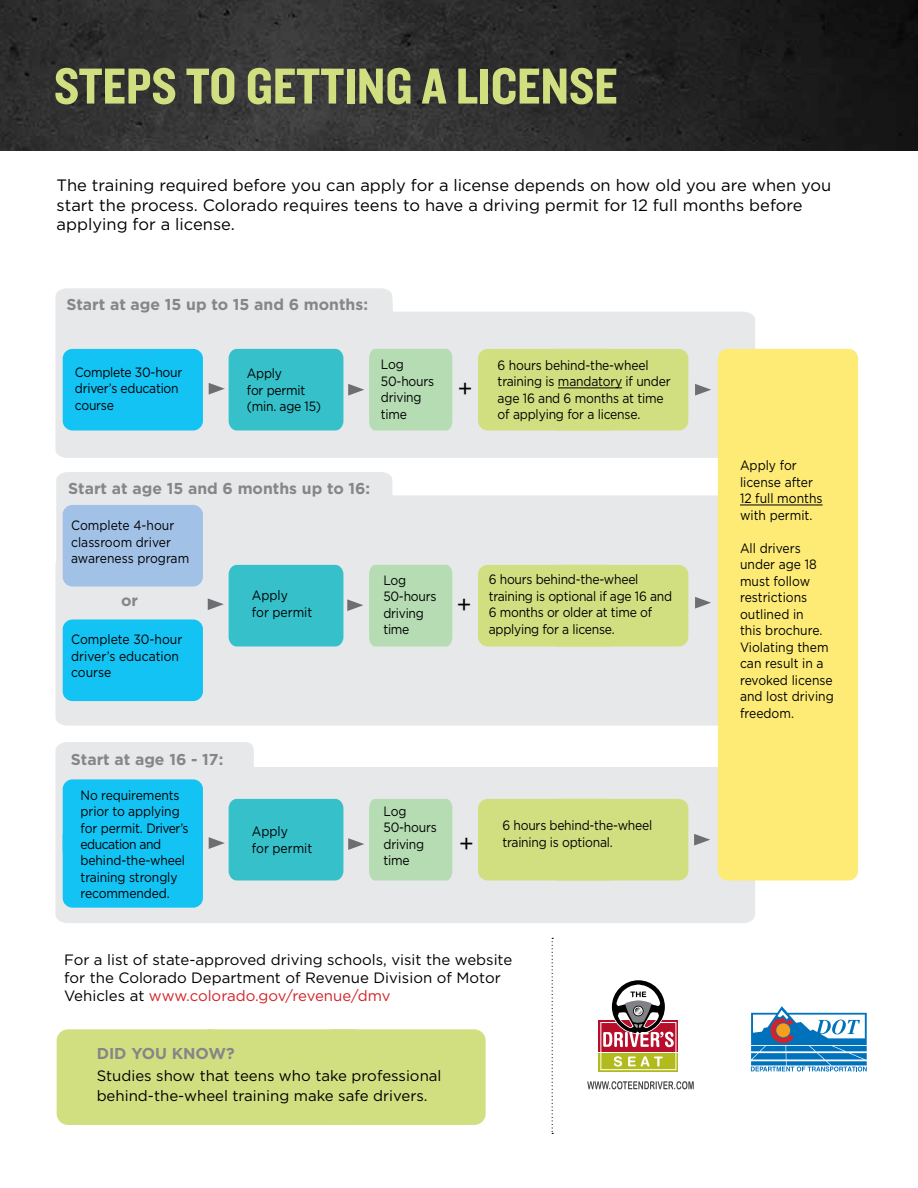
<style>
.page{position:relative;width:918px;height:1188px;background:#fff}
.page>*{position:absolute;margin:0;border:0;box-sizing:border-box;transform-origin:0 0}
.t1{font:52.5px "Knockout HTF50 Welterweight";color:#d2df81}
.t2{font:24px "Gotham";color:#000}
.t3{font:16.5px/19.8px "Gotham";color:#000}
.t4{font:700 15.75px "Gotham";color:#848688}
.t5{font:15px/18px "Gotham";color:#000}
.t6{font:13.5px/16.5px "Gotham";letter-spacing:-.015em;color:#000;scale:.9 1}
.s1{color:#d2232a}
</style>
<div class="page">
<div style="left:321px;top:1029px;width:165px;height:96px;background:#d2df81;border-radius:11px"></div>
<div style="left:57px;top:1029px;width:164px;height:96px;background:#d2df81;border-radius:11px"></div>
<div style="left:199px;top:1029px;width:164px;height:96px;background:#d2df81;border-radius:11px"></div>
<svg style="left:55px;top:472px;width:663px;height:254px;background:#e8e9ea"></svg>
<svg style="left:55px;top:288px;width:700px;height:170px;background:#e9eaeb"></svg>
<svg style="left:55px;top:742px;width:700px;height:181px;fill:#e7e8e9"></svg>
<div style="left:63px;top:779px;width:140px;height:82px;background:#12c3f4;border-radius:10px"></div>
<div style="left:63px;top:826px;width:140px;height:82px;background:#12c3f4;border-radius:10px"></div>
<img style="left:0;top:0;width:918px;height:151px">
<svg style="left:695px;top:384px;width:16px;height:12px"></svg>
<svg style="left:587px;top:980px;width:107px;height:109px"></svg>
<svg style="left:751px;top:1006px;width:116px;height:66px"></svg>
<div style="left:63px;top:349px;width:140px;height:81px;background:#12c3f4;border-radius:10px"></div>
<div style="left:478px;top:349px;width:140px;height:81px;background:#d2df81;border-radius:10px"></div>
<div style="left:548px;top:349px;width:140px;height:81px;background:#d2df81;border-radius:10px"></div>
<div style="left:718px;top:349px;width:140px;height:531px;background:#fdeb76;border-radius:10px"></div>
<div style="left:63px;top:505px;width:140px;height:81px;background:#a1c1e6;border-radius:10px"></div>
<div style="left:369px;top:565px;width:83px;height:81px;background:#b5dcb3"></div>
<div style="left:478px;top:565px;width:140px;height:81px;background:#d2df81;border-radius:10px"></div>
<div style="left:548px;top:565px;width:140px;height:81px;background:#d2df81;border-radius:10px"></div>
<div style="left:478px;top:799px;width:140px;height:81px;background:#d2df81;border-radius:10px"></div>
<div style="left:548px;top:799px;width:140px;height:81px;background:#d2df81;border-radius:10px"></div>
<div style="left:63px;top:619px;width:140px;height:82px;background:#12c3f4;border-radius:10px"></div>
<svg style="left:209px;top:349px;width:243px;height:81px;background:#81cfc6"></svg>
<svg style="left:208px;top:565px;width:155px;height:81px;background:#62c8d0"></svg>
<svg style="left:694px;top:834px;width:16px;height:12px"></svg>
<hr style="left:558px;top:388px;width:64px;height:1px;background:#000">
<hr style="left:740px;top:505px;width:83px;height:1px;background:#000">
<svg style="left:209px;top:799px;width:243px;height:81px;background:#81cfc6"></svg>
<svg style="left:552px;top:938px;width:1px;height:196px"></svg>
<svg style="left:695px;top:597px;width:16px;height:12px"></svg>
<h1 class="t1" style="left:54px;top:59px;width:565px">STEPS TO GETTING A LICENSE</h1>
<p class="t3" style="left:57px;top:175px;width:776px">The training required before you can apply for a license depends on how old you are when you start the process. Colorado requires teens to have a driving permit for 12 full months before applying for a license.</p>
<p class="t4" style="left:66px;top:295px;width:303px">Start at age 15 up to 15 and 6 months:</p>
<p class="t6" style="left:75px;top:364px;width:121px">Complete 30-hour driver’s education course</p>
<p class="t6" style="left:247px;top:365px;width:84px">Apply<br>for permit (min. age 15)</p>
<p class="t6" style="left:381px;top:356px;width:61px">Log<br>50-hours driving time</p>
<p class="t6" style="left:498px;top:356px;width:194px">6 hours behind-the-wheel training is mandatory if under age 16 and 6 months at time of applying for a license.</p>
<h2 class="t2" style="left:457px;top:375px;width:17px">+</h2>
<p class="t4" style="left:68px;top:479px;width:304px">Start at age 15 and 6 months up to 16:</p>
<p class="t6" style="left:71px;top:517px;width:133px">Complete 4-hour classroom driver awareness program</p>
<p class="t4" style="left:121px;top:592px;width:19px">or</p>
<p class="t6" style="left:71px;top:631px;width:125px">Complete 30-hour driver’s education course</p>
<p class="t6" style="left:252px;top:587px;width:69px">Apply<br>for permit</p>
<p class="t4" style="left:71px;top:750px;width:154px">Start at age 16 - 17:</p>
<p class="t6" style="left:81px;top:786px;width:121px">No requirements prior to applying for permit. Driver’s education and behind-the-wheel training strongly recommended.</p>
<p class="t6" style="left:252px;top:823px;width:69px">Apply<br>for permit</p>
<p class="t6" style="left:383px;top:572px;width:61px">Log<br>50-hours driving time</p>
<p class="t6" style="left:489px;top:571px;width:205px">6 hours behind-the-wheel training is optional if age 16 and<br>6 months or older at time of applying for a license.</p>
<h2 class="t2" style="left:457px;top:591px;width:17px">+</h2>
<p class="t6" style="left:384px;top:803px;width:61px">Log<br>50-hours driving time</p>
<h2 class="t2" style="left:459px;top:830px;width:17px">+</h2>
<p class="t6" style="left:503px;top:817px;width:168px">6 hours behind-the-wheel training is optional.</p>
<p class="t5" style="left:64px;top:951px;width:450px">For a list of state-approved driving schools, visit the website for the Colorado Department of Revenue Division of Motor<br>Vehicles at <span class="s1">www.colorado.gov/revenue/dmv</span></p>
<p class="t4" style="left:97px;top:1044px;width:139px">DID YOU KNOW?</p>
<p class="t5" style="left:97px;top:1066px;width:346px;line-height:19.5px">Studies show that teens who take professional behind-the-wheel training make safe drivers.</p>
<p class="t6" style="left:740px;top:457px;width:93px">Apply for license after<br>12 full months with permit.</p>
<p class="t6" style="left:740px;top:539px;width:106px">All drivers under age 18 must follow restrictions outlined in<br>this brochure.<br>Violating them can result in a revoked license and lost driving freedom.</p>
</div>
